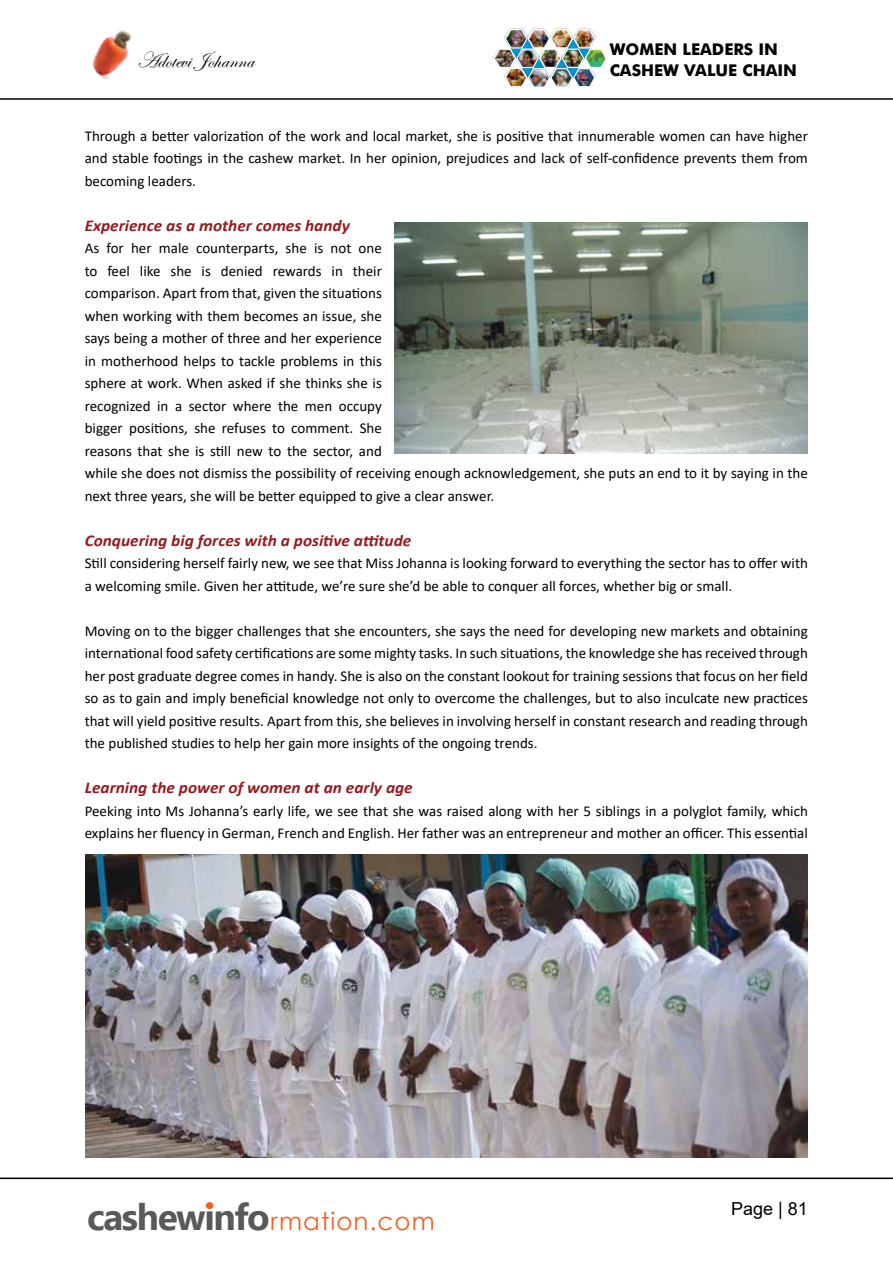
<style>
.page{position:relative;width:893px;height:1263px;background:#fff}
.page>*{position:absolute;margin:0;border:0;box-sizing:border-box;transform-origin:0 0}
.t1{font:24.45px "Century Gothic";letter-spacing:.045em;color:#f15f22}
.t2{font:22.5px "Edwardian Script ITC";color:#000101}
.t3{font:18px "Arial";color:#000}
.t4{font:italic 700 16.5px "Calibri";color:#951b1f;scale:1.05 1}
.t5{font:700 16.2px/21.5px "Futura BT";color:#000}
.t6{font:15px/22.5px "Calibri";color:#000}
.s1{font-family:"Ebrima";font-weight:700;font-size:37.05px;color:#58595b}
</style>
<div class="page">
<hr style="left:0;top:1177px;width:893px;height:2px;background:#000">
<hr style="left:0;top:98px;width:893px;height:2px;background:#000">
<img style="left:92px;top:30px;width:40px;height:50px">
<img style="left:493px;top:29px;width:114px;height:58px">
<img style="left:518px;top:50px;width:19px;height:17px">
<img style="left:563px;top:50px;width:20px;height:17px">
<img style="left:540px;top:50px;width:20px;height:17px">
<img style="left:495px;top:50px;width:20px;height:17px">
<img style="left:586px;top:50px;width:20px;height:17px">
<div style="left:206px;top:1202px;width:7px;height:7px;background:#f15f22;border-radius:50%"></div>
<img style="left:86px;top:855px;width:721px;height:302px">
<img style="left:395px;top:222px;width:413px;height:232px">
<h2 class="t2" style="left:137px;top:48px;width:119px">Adotevi Johanna</h2>
<p class="t5" style="left:610px;top:38px;width:189px">WOMEN LEADERS IN<br>CASHEW VALUE CHAIN</p>
<p class="t6" style="left:85px;top:124px;width:725px;text-align:justify">Through a better valorization of the work and local market, she is positive that innumerable women can have higher and stable footings in the cashew market. In her opinion, prejudices and lack of self-confidence prevents them from becoming leaders.</p>
<p class="t4" style="left:85px;top:213px;width:254px">Experience as a mother comes handy</p>
<p class="t6" style="left:85px;top:236px;width:725px">As for her male counterparts, she is not one<br>to feel like she is denied rewards in their<br>comparison. Apart from that, given the situations<br>when working with them becomes an issue, she<br>says being a mother of three and her experience<br>in motherhood helps to tackle problems in this<br>sphere at work. When asked if she thinks she is<br>recognized in a sector where the men occupy<br>bigger positions, she refuses to comment. She<br>reasons that she is still new to the sector, and<br>while she does not dismiss the possibility of receiving enough acknowledgement, she puts an end to it by saying in the next three years, she will be better equipped to give a clear answer.</p>
<p class="t4" style="left:85px;top:528px;width:313px">Conquering big forces with a positive attitude</p>
<p class="t6" style="left:85px;top:551px;width:725px">Still considering herself fairly new, we see that Miss Johanna is looking forward to everything the sector has to offer with a welcoming smile. Given her attitude, we’re sure she’d be able to conquer all forces, whether big or small.</p>
<p class="t6" style="left:85px;top:619px;width:725px;text-align:justify">Moving on to the bigger challenges that she encounters, she says the need for developing new markets and obtaining international food safety certifications are some mighty tasks. In such situations, the knowledge she has received through her post graduate degree comes in handy. She is also on the constant lookout for training sessions that focus on her field so as to gain and imply beneficial knowledge not only to overcome the challenges, but to also inculcate new practices that will yield positive results. Apart from this, she believes in involving herself in constant research and reading through the published studies to help her gain more insights of the ongoing trends.</p>
<p class="t4" style="left:85px;top:776px;width:314px">Learning the power of women at an early age</p>
<p class="t6" style="left:85px;top:799px;width:725px">Peeking into Ms Johanna’s early life, we see that she was raised along with her 5 siblings in a polyglot family, which explains her fluency in German, French and English. Her father was an entrepreneur and mother an officer. This essential</p>
<h1 class="t1" style="left:87px;top:1204px;width:349px"><span class="s1">cashewinfo</span>rmation.com</h1>
<p class="t3" style="left:731px;top:1196px;width:78px">Page | 81</p>
</div>
